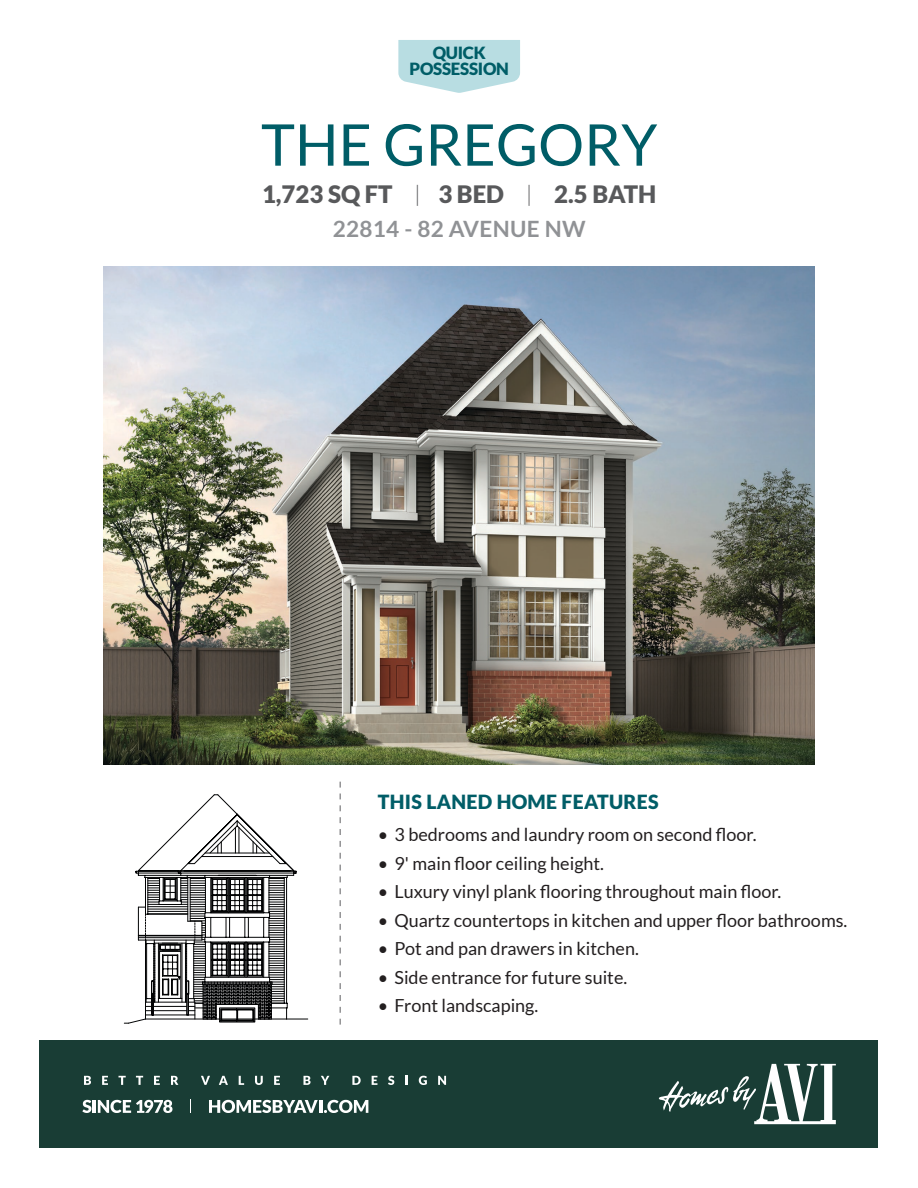
<style>
.page{position:relative;width:918px;height:1188px;background:#fff}
.page>*{position:absolute;margin:0;border:0;box-sizing:border-box;transform-origin:0 0}
._01_Header{font:57.6px "Lato";color:#005d67}
.t1{font:900 24px "Lato";color:#58595b}
._03_Address{font:700 22.5px "Lato";letter-spacing:.015em;color:#909295}
._04_Features{font:900 19.5px "Lato";letter-spacing:.015em;color:#005d67}
.t2{font:18px "Lato";color:#231f20}
.t3{font:900 16.8px "Lato";letter-spacing:-.015em;color:#005d67}
.s1{font-weight:300;font-size:22.5px}
</style>
<div class="page">
<div style="left:40px;top:1040px;width:838px;height:108px;background:#193d35"></div>
<svg style="left:659px;top:1064px;width:177px;height:60px"></svg>
<svg style="left:84px;top:1076px;width:7px;height:9px"></svg>
<svg style="left:102px;top:1076px;width:6px;height:9px"></svg>
<svg style="left:119px;top:1076px;width:7px;height:9px"></svg>
<svg style="left:136px;top:1076px;width:7px;height:9px"></svg>
<svg style="left:154px;top:1076px;width:6px;height:9px"></svg>
<svg style="left:171px;top:1076px;width:7px;height:9px"></svg>
<svg style="left:201px;top:1076px;width:9px;height:9px"></svg>
<svg style="left:219px;top:1076px;width:9px;height:9px"></svg>
<svg style="left:239px;top:1076px;width:5px;height:9px"></svg>
<svg style="left:255px;top:1076px;width:8px;height:9px"></svg>
<svg style="left:274px;top:1076px;width:6px;height:9px"></svg>
<svg style="left:303px;top:1076px;width:8px;height:9px"></svg>
<svg style="left:321px;top:1076px;width:8px;height:9px"></svg>
<svg style="left:352px;top:1076px;width:9px;height:9px"></svg>
<svg style="left:372px;top:1076px;width:5px;height:9px"></svg>
<svg style="left:388px;top:1076px;width:6px;height:9px"></svg>
<svg style="left:406px;top:1076px;width:2px;height:9px"></svg>
<svg style="left:419px;top:1076px;width:8px;height:9px"></svg>
<svg style="left:438px;top:1076px;width:8px;height:9px"></svg>
<svg style="left:82px;top:1100px;width:90px;height:13px"></svg>
<svg style="left:209px;top:1100px;width:159px;height:13px"></svg>
<svg style="left:190px;top:1100px;width:1px;height:13px"></svg>
<svg style="left:398px;top:40px;width:122px;height:53px;background:#c0e1e5"></svg>
<img style="left:104px;top:266px;width:711px;height:499px">
<svg style="left:339px;top:782px;width:2px;height:243px"></svg>
<svg style="left:124px;top:794px;width:184px;height:230px"></svg>
<p class="t3" style="left:433px;top:43px;width:55px">QUICK</p>
<p class="t3" style="left:410px;top:59px;width:101px">POSSESSION</p>
<p class="_01_Header" style="left:261px;top:113px;width:398px">THE GREGORY</p>
<p class="t1" style="left:262px;top:180px;width:396px">1,723 SQ FT <span class="s1">|</span> 3 BED <span class="s1">|</span> 2.5 BATH</p>
<p class="_03_Address" style="left:333px;top:216px;width:254px">22814 - 82 AVENUE NW</p>
<p class="_04_Features" style="left:378px;top:791px;width:282px">THIS LANED HOME FEATURES</p>
<p class="t2" style="left:378px;top:825px;width:380px">• 3 bedrooms and laundry room on second floor.</p>
<p class="t2" style="left:378px;top:853px;width:228px">• 9' main floor ceiling height.</p>
<p class="t2" style="left:378px;top:882px;width:405px">• Luxury vinyl plank flooring throughout main floor.</p>
<p class="t2" style="left:378px;top:910px;width:471px">• Quartz countertops in kitchen and upper floor bathrooms.</p>
<p class="t2" style="left:378px;top:939px;width:262px">• Pot and pan drawers in kitchen.</p>
<p class="t2" style="left:378px;top:967px;width:251px">• Side entrance for future suite.</p>
<p class="t2" style="left:378px;top:996px;width:162px">• Front landscaping.</p>
</div>
